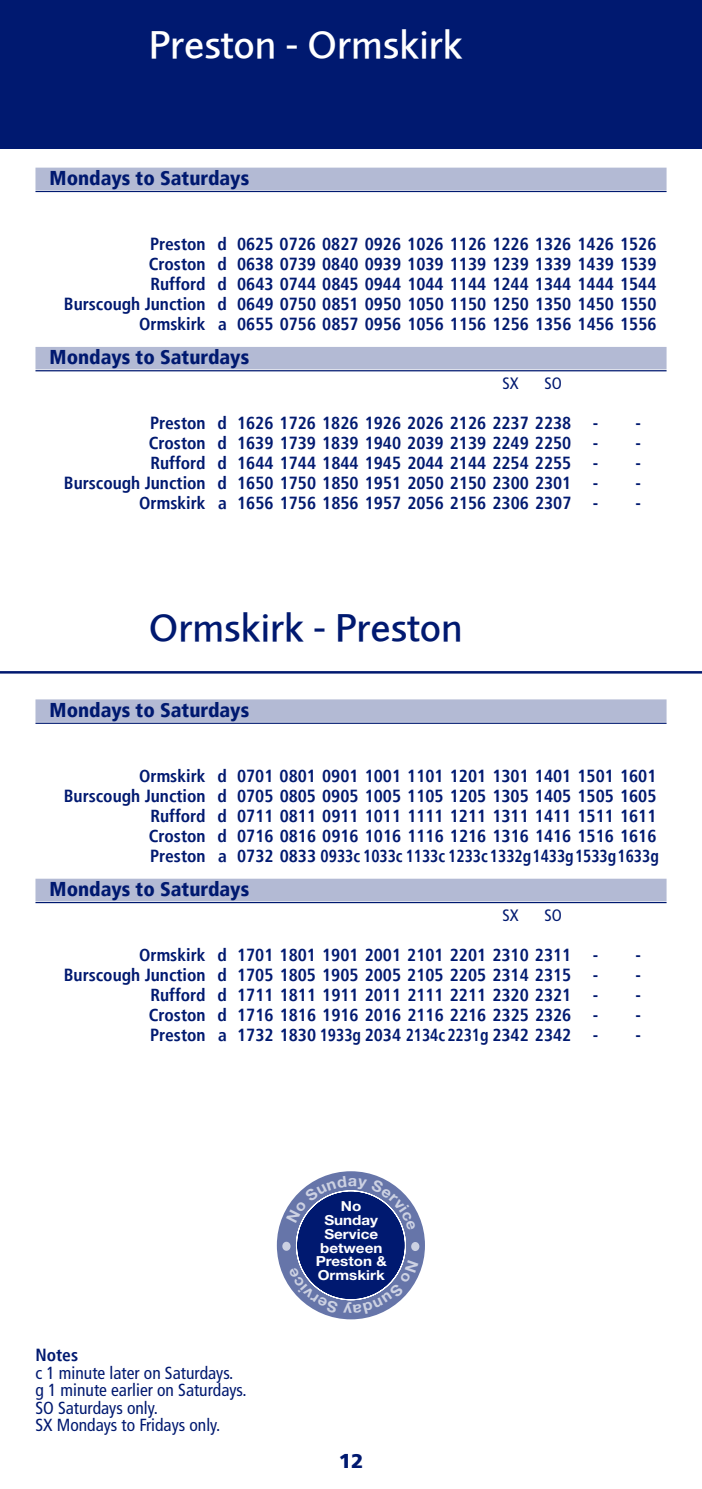
<style>
.page{position:relative;width:702px;height:1489px;background:#fff}
.page>*{position:absolute;margin:0;border:0;box-sizing:border-box;transform-origin:0 0}
.t1{font:500 40px "Foundry Sans";color:#fff}
.t2{font:500 40px "Foundry Sans";color:#001970}
.t3{font:900 condensed 20px "Frutiger LT";color:#001970}
.t4{font:900 20px "Frutiger CE";color:#001970}
.t5{font:700 condensed 17.5px/20px "Frutiger LT";color:#001970;text-align:right}
.t6{font:condensed 17.5px/17.5px "Frutiger LT";color:#001970}
.t7{font:condensed 16.5px "Frutiger LT";color:#001970}
.t8{font:700 13.75px/13.8px "Helvetica Neue";color:#fff;text-align:center;scale:1.1 1}
</style>
<div class="page">
<div style="left:0;top:0;width:702px;height:149px;background:#001970"></div>
<div style="left:35px;top:168px;width:631px;height:22px;background:#b3bad4"></div>
<hr style="left:35px;top:191px;width:631px;height:1px;background:#001970">
<div style="left:35px;top:347px;width:631px;height:22px;background:#b3bad4"></div>
<hr style="left:35px;top:370px;width:631px;height:1px;background:#001970">
<div style="left:277px;top:1171px;width:148px;height:148px;background:#6675a9;border-radius:50%"></div>
<div style="left:282px;top:1241px;width:8px;height:9px;background:#ccd1e2;border-radius:50%"></div>
<hr style="left:0;top:671px;width:702px;height:2px;background:#001970">
<div style="left:35px;top:699px;width:631px;height:23px;background:#b3bad4"></div>
<hr style="left:35px;top:722px;width:631px;height:1px;background:#001970">
<div style="left:35px;top:878px;width:631px;height:23px;background:#b3bad4"></div>
<hr style="left:35px;top:901px;width:631px;height:2px;background:#001970">
<svg style="left:286px;top:1175px;width:132px;height:138px"></svg>
<h1 class="t1" style="left:149px;top:21px;width:315px">Preston - Ormskirk</h1>
<p class="t3" style="left:50px;top:166px;width:201px">Mondays to Saturdays</p>
<p class="t5" style="left:64px;top:234px;width:594px">Preston d 0625 0726 0827 0926 1026 1126 1226 1326 1426 1526<br>Croston d 0638 0739 0840 0939 1039 1139 1239 1339 1439 1539<br>Rufford d 0643 0744 0845 0944 1044 1144 1244 1344 1444 1544<br>Burscough Junction d 0649 0750 0851 0950 1050 1150 1250 1350 1450 1550<br>Ormskirk a 0655 0756 0857 0956 1056 1156 1256 1356 1456 1556</p>
<p class="t3" style="left:50px;top:345px;width:201px">Mondays to Saturdays</p>
<p class="t7" style="left:502px;top:374px;width:18px">SX</p>
<p class="t7" style="left:544px;top:374px;width:19px">SO</p>
<p class="t5" style="left:150px;top:413px;width:450px">Preston d 1626 1726 1826 1926 2026 2126 2237 2238 -</p>
<p class="t5" style="left:635px;top:413px;width:7px">-</p>
<p class="t5" style="left:149px;top:433px;width:451px">Croston d 1639 1739 1839 1940 2039 2139 2249 2250 -</p>
<p class="t5" style="left:635px;top:433px;width:7px">-</p>
<p class="t5" style="left:150px;top:453px;width:449px">Rufford d 1644 1744 1844 1945 2044 2144 2254 2255 -</p>
<p class="t5" style="left:635px;top:453px;width:7px">-</p>
<p class="t5" style="left:64px;top:473px;width:536px">Burscough Junction d 1650 1750 1850 1951 2050 2150 2300 2301 -</p>
<p class="t5" style="left:635px;top:473px;width:7px">-</p>
<p class="t5" style="left:139px;top:493px;width:460px">Ormskirk a 1656 1756 1856 1957 2056 2156 2306 2307 -</p>
<p class="t5" style="left:635px;top:493px;width:7px">-</p>
<h1 class="t2" style="left:149px;top:604px;width:315px">Ormskirk - Preston</h1>
<p class="t3" style="left:50px;top:698px;width:201px">Mondays to Saturdays</p>
<p class="t5" style="left:64px;top:765px;width:596px">Ormskirk d 0701 0801 0901 1001 1101 1201 1301 1401 1501 1601<br>Burscough Junction d 0705 0805 0905 1005 1105 1205 1305 1405 1505 1605<br>Rufford d 0711 0811 0911 1011 1111 1211 1311 1411 1511 1611<br>Croston d 0716 0816 0916 1016 1116 1216 1316 1416 1516 1616<br>Preston a 0732 0833 0933c 1033c 1133c 1233c 1332g1433g1533g1633g</p>
<p class="t3" style="left:50px;top:877px;width:201px">Mondays to Saturdays</p>
<p class="t7" style="left:502px;top:905px;width:18px">SX</p>
<p class="t7" style="left:544px;top:905px;width:19px">SO</p>
<p class="t5" style="left:139px;top:944px;width:460px">Ormskirk d 1701 1801 1901 2001 2101 2201 2310 2311 -</p>
<p class="t5" style="left:635px;top:944px;width:7px">-</p>
<p class="t5" style="left:64px;top:964px;width:536px">Burscough Junction d 1705 1805 1905 2005 2105 2205 2314 2315 -</p>
<p class="t5" style="left:635px;top:964px;width:7px">-</p>
<p class="t5" style="left:150px;top:984px;width:449px">Rufford d 1711 1811 1911 2011 2111 2211 2320 2321 -</p>
<p class="t5" style="left:635px;top:984px;width:7px">-</p>
<p class="t5" style="left:149px;top:1004px;width:451px">Croston d 1716 1816 1916 2016 2116 2216 2325 2326 -</p>
<p class="t5" style="left:635px;top:1004px;width:7px">-</p>
<p class="t5" style="left:150px;top:1024px;width:450px">Preston a 1732 1830 1933g 2034 2134c 2231g 2342 2342 -</p>
<p class="t5" style="left:635px;top:1024px;width:7px">-</p>
<p class="t5" style="left:35px;top:1344px;width:44px">Notes</p>
<p class="t6" style="left:35px;top:1363px;width:213px">c 1 minute later on Saturdays.<br>g 1 minute earlier on Saturdays.<br>SO Saturdays only.<br>SX Mondays to Fridays only.</p>
<p class="t8" style="left:316px;top:1199px;width:66px">No<br>Sunday<br>Service between<br>Preston &amp;<br>Ormskirk</p>
<p class="t4" style="left:339px;top:1448px;width:26px">12</p>
</div>
